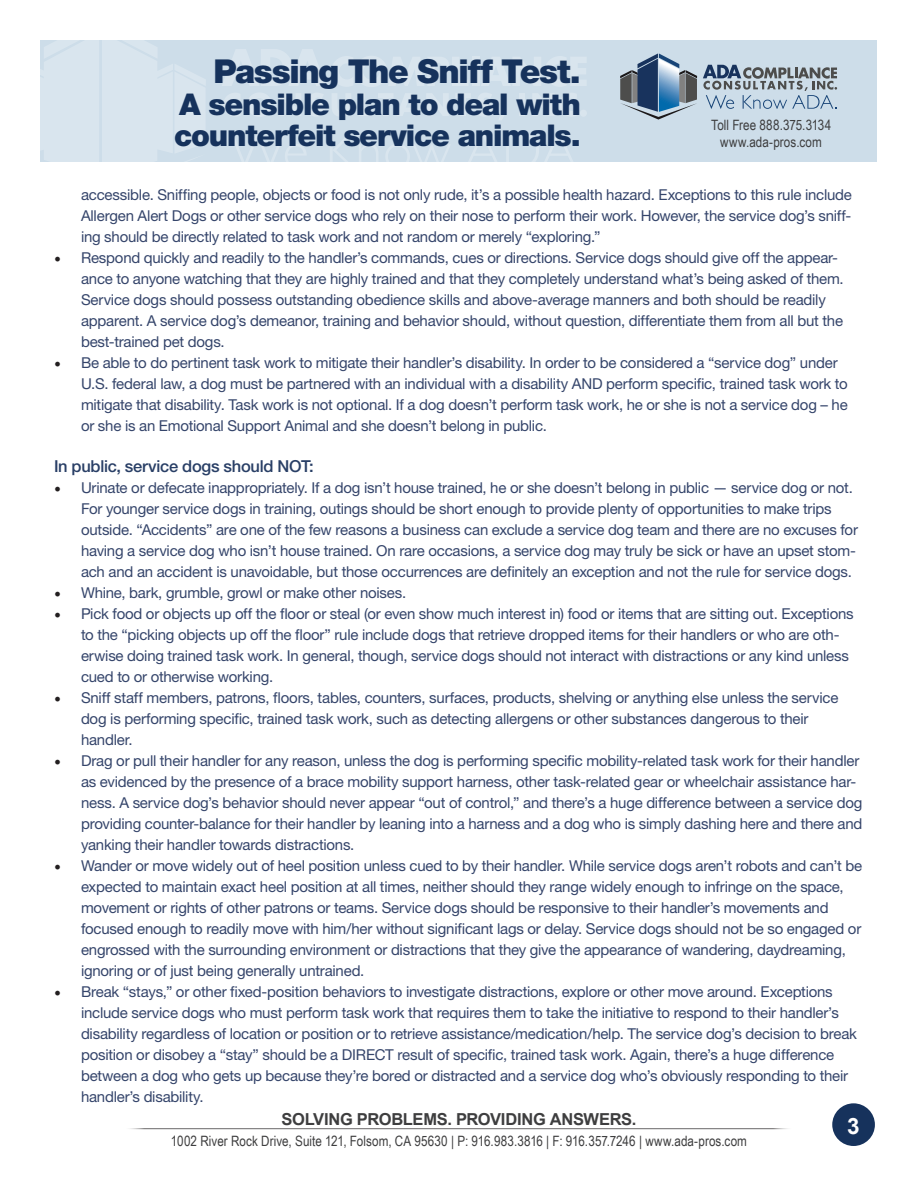
<style>
.page{position:relative;width:918px;height:1188px;background:#fff}
.page>*{position:absolute;margin:0;border:0;box-sizing:border-box;transform-origin:0 0}
.t1{font:900 33px "Helvetica Neue LT Std";letter-spacing:-.04em;color:#16325c}
.t2{font:900 30px/31.5px "Helvetica Neue LT Std";letter-spacing:-.04em;color:#16325c}
.t3{font:700 22.5px "Arial";color:#fff}
.t4{font:700 16.5px "Arial";letter-spacing:-.02em;color:#3e3e3f}
.t5{font:500 16.5px "Helvetica Neue LT Std";letter-spacing:-.02em;color:#293f66}
.t6{font:15px/21px "Helvetica Neue LT Std";letter-spacing:-.015em;color:#35456b}
.t7{font:14.25px/17.1px "Arial Narrow";letter-spacing:.005em;color:#3e3e3f;text-align:center}
.s1{font-family:"Minion Pro";font-size:18px;color:#231f20}
</style>
<div class="page">
<div style="left:40px;top:40px;width:838px;height:122px;background:#cddde9"></div>
<svg style="left:230px;top:132px;width:76px;height:30px"></svg>
<svg style="left:330px;top:132px;width:48px;height:30px"></svg>
<svg style="left:386px;top:144px;width:64px;height:18px"></svg>
<svg style="left:469px;top:132px;width:104px;height:30px"></svg>
<svg style="left:477px;top:93px;width:29px;height:27px"></svg>
<div style="left:519px;top:93px;width:5px;height:23px;background:#d9e5ee"></div>
<svg style="left:533px;top:93px;width:43px;height:23px"></svg>
<div style="left:580px;top:110px;width:7px;height:7px;background:#d9e5ee;border-radius:50%"></div>
<svg style="left:222px;top:49px;width:248px;height:68px"></svg>
<div style="left:472px;top:57px;width:7px;height:29px;background:#d9e5ee"></div>
<svg style="left:481px;top:56px;width:105px;height:30px"></svg>
<svg style="left:40px;top:40px;width:166px;height:122px"></svg>
<svg style="left:703px;top:65px;width:134px;height:44px"></svg>
<svg style="left:620px;top:53px;width:77px;height:67px"></svg>
<hr style="left:124px;top:1129px;width:670px;height:1px;background:#231f20">
<div style="left:832px;top:1103px;width:43px;height:43px;background:#16325c;border-radius:50%"></div>
<h1 class="t1" style="left:213px;top:52px;width:369px">Passing The Sniff Test.</h1>
<h2 class="t2" style="left:174px;top:88px;width:408px">A sensible plan to deal with counterfeit service animals.</h2>
<p class="t7" style="left:711px;top:115px;width:122px">Toll Free 888.375.3134 www.ada-pros.com</p>
<p class="t6" style="left:81px;top:184px;width:772px;text-align:justify">accessible. Sniffing people, objects or food is not only rude, it’s a possible health hazard. Exceptions to this rule include Allergen Alert Dogs or other service dogs who rely on their nose to perform their work. However, the service dog’s sniff&shy;ing should be directly related to task work and not random or merely “exploring.”</p>
<p class="t6" style="left:81px;top:247px;width:764px;text-indent:-27px"><span class="s1">•</span> Respond quickly and readily to the handler’s commands, cues or directions. Service dogs should give off the appear&shy;ance to anyone watching that they are highly trained and that they completely understand what’s being asked of them.<br>Service dogs should possess outstanding obedience skills and above-average manners and both should be readily apparent. A service dog’s demeanor, training and behavior should, without question, differentiate them from all but the best-trained pet dogs.</p>
<p class="t6" style="left:81px;top:352px;width:768px;text-indent:-27px"><span class="s1">•</span> Be able to do pertinent task work to mitigate their handler’s disability. In order to be considered a “service dog” under U.S. federal law, a dog must be partnered with an individual with a disability AND perform specific, trained task work to mitigate that disability. Task work is not optional. If a dog doesn’t perform task work, he or she is not a service dog – he or she is an Emotional Support Animal and she doesn’t belong in public.</p>
<p class="t5" style="left:54px;top:456px;width:261px">In public, service dogs should NOT:</p>
<p class="t6" style="left:81px;top:476px;width:779px;text-indent:-27px"><span class="s1">•</span> Urinate or defecate inappropriately. If a dog isn’t house trained, he or she doesn’t belong in public — service dog or not.<br>For younger service dogs in training, outings should be short enough to provide plenty of opportunities to make trips outside. “Accidents” are one of the few reasons a business can exclude a service dog team and there are no excuses for having a service dog who isn’t house trained. On rare occasions, a service dog may truly be sick or have an upset stom&shy;ach and an accident is unavoidable, but those occurrences are definitely an exception and not the rule for service dogs.</p>
<p class="t6" style="left:54px;top:581px;width:354px"><span class="s1">•</span> Whine, bark, grumble, growl or make other noises.</p>
<p class="t6" style="left:81px;top:602px;width:774px;text-indent:-27px"><span class="s1">•</span> Pick food or objects up off the floor or steal (or even show much interest in) food or items that are sitting out. Exceptions to the “picking objects up off the floor” rule include dogs that retrieve dropped items for their handlers or who are oth&shy;erwise doing trained task work. In general, though, service dogs should not interact with distractions or any kind unless cued to or otherwise working.</p>
<p class="t6" style="left:81px;top:686px;width:759px;text-indent:-27px"><span class="s1">•</span> Sniff staff members, patrons, floors, tables, counters, surfaces, products, shelving or anything else unless the service dog is performing specific, trained task work, such as detecting allergens or other substances dangerous to their handler.</p>
<p class="t6" style="left:81px;top:749px;width:783px;text-indent:-27px"><span class="s1">•</span> Drag or pull their handler for any reason, unless the dog is performing specific mobility-related task work for their handler as evidenced by the presence of a brace mobility support harness, other task-related gear or wheelchair assistance har&shy;ness. A service dog’s behavior should never appear “out of control,” and there’s a huge difference between a service dog providing counter-balance for their handler by leaning into a harness and a dog who is simply dashing here and there and yanking their handler towards distractions.</p>
<p class="t6" style="left:81px;top:854px;width:783px;text-indent:-27px"><span class="s1">•</span> Wander or move widely out of heel position unless cued to by their handler. While service dogs aren’t robots and can’t be expected to maintain exact heel position at all times, neither should they range widely enough to infringe on the space, movement or rights of other patrons or teams. Service dogs should be responsive to their handler’s movements and focused enough to readily move with him/her without significant lags or delay. Service dogs should not be so engaged or engrossed with the surrounding environment or distractions that they give the appearance of wandering, daydreaming, ignoring or of just being generally untrained.</p>
<p class="t6" style="left:81px;top:980px;width:778px;text-indent:-27px"><span class="s1">•</span> Break “stays,” or other fixed-position behaviors to investigate distractions, explore or other move around. Exceptions include service dogs who must perform task work that requires them to take the initiative to respond to their handler’s disability regardless of location or position or to retrieve assistance/medication/help. The service dog’s decision to break position or disobey a “stay” should be a DIRECT result of specific, trained task work. Again, there’s a huge difference between a dog who gets up because they’re bored or distracted and a service dog who’s obviously responding to their handler’s disability.</p>
<p class="t4" style="left:282px;top:1108px;width:356px">SOLVING PROBLEMS. PROVIDING ANSWERS.</p>
<p class="t7" style="left:171px;top:1132px;width:578px">1002 River Rock Drive, Suite 121, Folsom, CA 95630 | P: 916.983.3816 | F: 916.357.7246 | www.ada-pros.com</p>
<h3 class="t3" style="left:847px;top:1111px;width:14px">3</h3>
</div>
